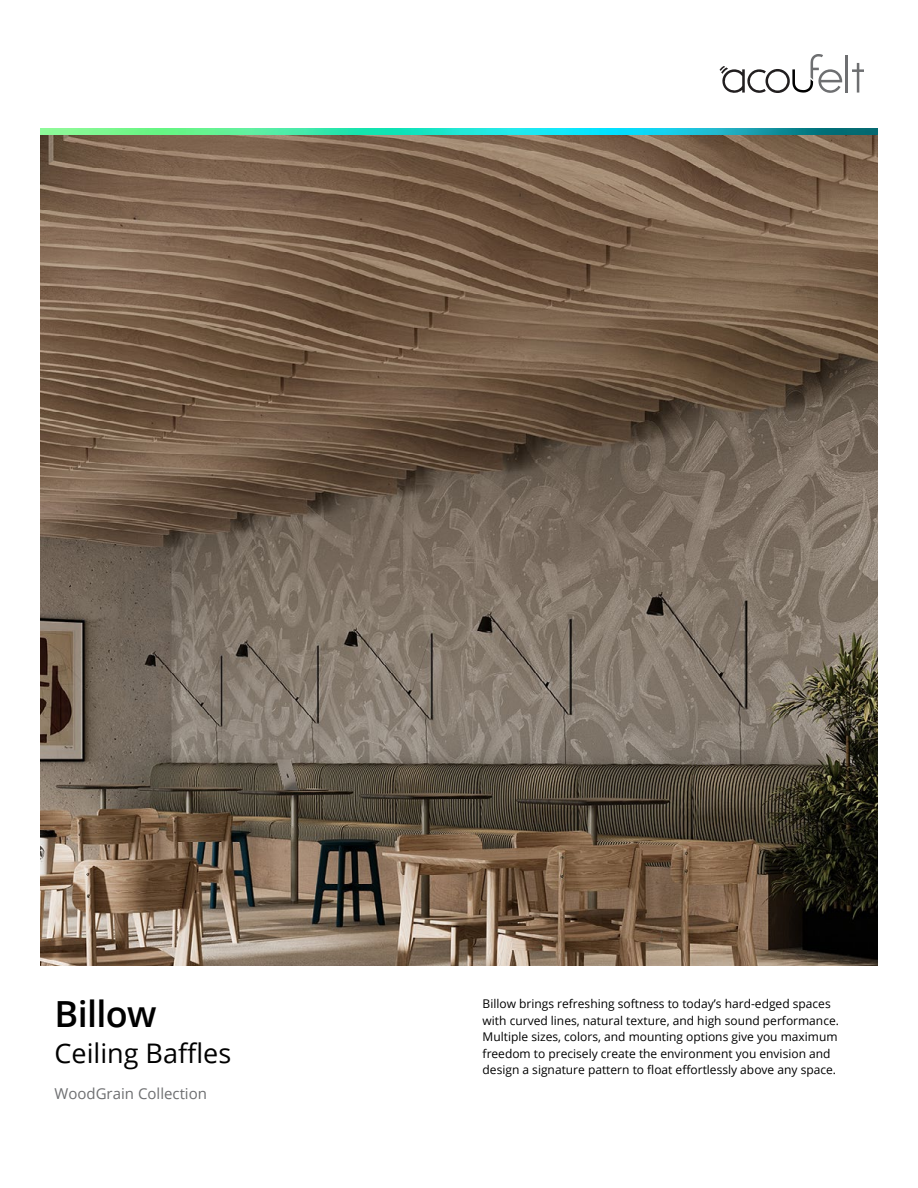
<style>
.page{position:relative;width:918px;height:1188px;background:#fff}
.page>*{position:absolute;margin:0;border:0;box-sizing:border-box;transform-origin:0 0}
.t1{font:600 36px "Open Sans";letter-spacing:-.02em;color:#000}
.t2{font:27px "Open Sans";color:#000}
.t3{font:15px "Open Sans";color:#6e6f71}
.t4{font:12px/16.5px "Open Sans";color:#000}
</style>
<div class="page">
<img style="left:40px;top:135px;width:838px;height:830px">
<img style="left:40px;top:128px;width:838px;height:7px">
<hr style="left:846px;top:56px;width:2px;height:37px;background:#6e6f71">
<svg style="left:852px;top:63px;width:12px;height:30px"></svg>
<svg style="left:720px;top:54px;width:122px;height:39px"></svg>
<h1 class="t1" style="left:55px;top:989px;width:103px">Billow</h1>
<h2 class="t2" style="left:55px;top:1034px;width:178px">Ceiling Baffles</h2>
<p class="t3" style="left:55px;top:1083px;width:154px">WoodGrain Collection</p>
<p class="t4" style="left:483px;top:995px;width:358px">Billow brings refreshing softness to today’s hard-edged spaces with curved lines, natural texture, and high sound performance.<br>Multiple sizes, colors, and mounting options give you maximum freedom to precisely create the environment you envision and design a signature pattern to float effortlessly above any space.</p>
</div>
